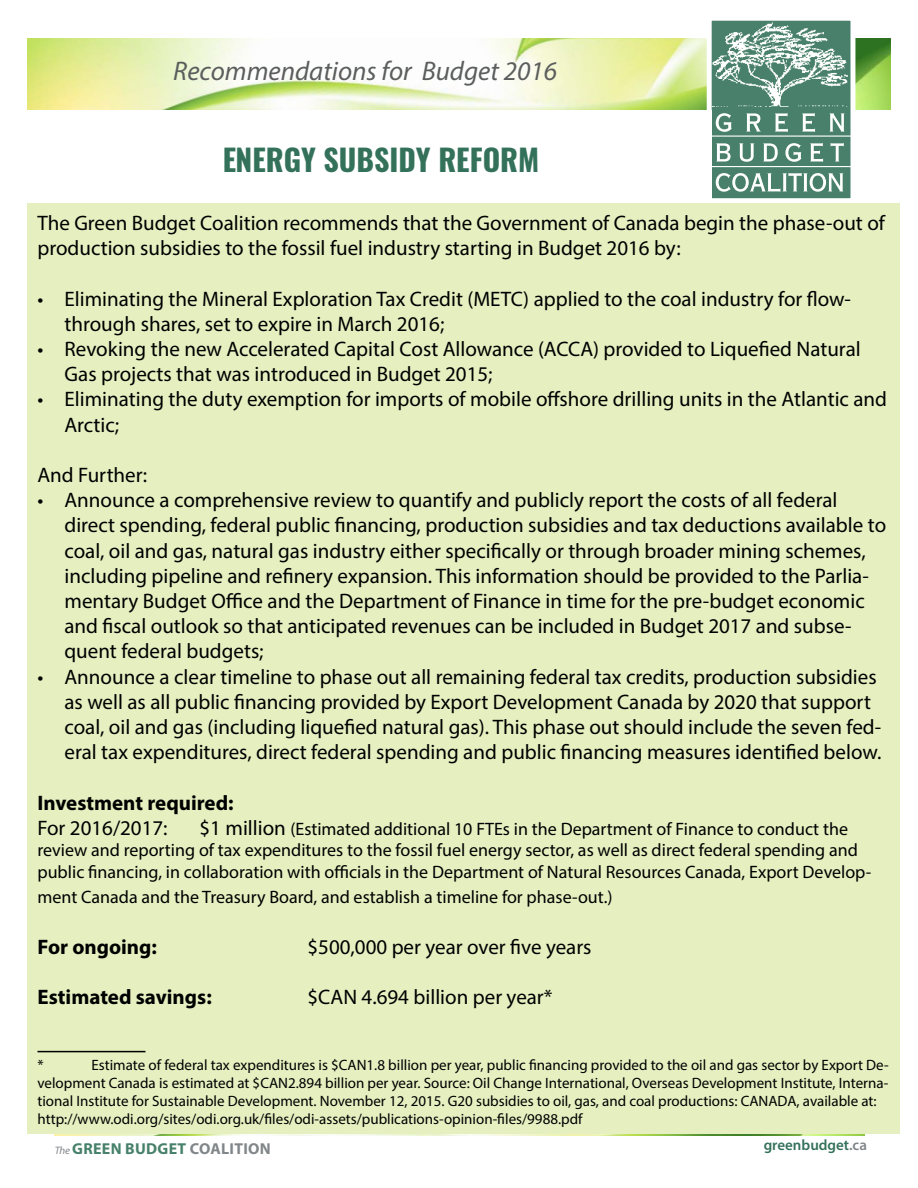
<style>
.page{position:relative;width:918px;height:1188px;background:#fff}
.page>*{position:absolute;margin:0;border:0;box-sizing:border-box;transform-origin:0 0}
.t1{font:700 30px "Oswald";color:#34715b}
.t2{font:italic 27px "Myriad Pro";color:#5c5e5e}
.t3{font:21px/25.2px "Myriad Pro";color:#000}
.t4{font:700 21px "Myriad Pro";color:#000}
.t5{font:18px/21.6px "Myriad Pro";color:#000}
.t6{font:700 15.9px "Myriad Pro";letter-spacing:.02em;color:#47816b}
.t7{font:15px/18px "Myriad Pro";color:#000}
.t8{font:600 15px "Myriad Pro";color:#34715b}
.s1{font-size:21px}
.s2{font-weight:400;font-style:italic;font-size:10.8px;color:#818689}
.s3{color:#818689}
</style>
<div class="page">
<img style="left:54px;top:1134px;width:810px;height:2px">
<img style="left:27px;top:38px;width:864px;height:71px">
<svg style="left:704px;top:20px;width:154px;height:184px"></svg>
<div style="left:27px;top:204px;width:873px;height:930px;background:#e5efc0"></div>
<hr style="left:38px;top:1051px;width:108px;height:1px;background:#000">
<p class="t2" style="left:173px;top:54px;width:385px">Recommendations for Budget 2016</p>
<h1 class="t1" style="left:222px;top:139px;width:319px">ENERGY SUBSIDY REFORM</h1>
<p class="t3" style="left:38px;top:210px;width:849px">The Green Budget Coalition recommends that the Government of Canada begin the phase-out of production subsidies to the fossil fuel industry starting in Budget 2016 by:</p>
<p class="t3" style="left:65px;top:286px;width:788px;text-indent:-27px">• Eliminating the Mineral Exploration Tax Credit (METC) applied to the coal industry for flow&shy;through shares, set to expire in March 2016;</p>
<p class="t3" style="left:65px;top:336px;width:798px;text-indent:-27px">• Revoking the new Accelerated Capital Cost Allowance (ACCA) provided to Liquefied Natural<br>Gas projects that was introduced in Budget 2015;</p>
<p class="t3" style="left:65px;top:386px;width:824px;text-indent:-27px">• Eliminating the duty exemption for imports of mobile offshore drilling units in the Atlantic and<br>Arctic;</p>
<p class="t3" style="left:38px;top:462px;width:111px">And Further:</p>
<p class="t3" style="left:65px;top:487px;width:823px;text-indent:-27px">• Announce a comprehensive review to quantify and publicly report the costs of all federal direct spending, federal public financing, production subsidies and tax deductions available to coal, oil and gas, natural gas industry either specifically or through broader mining schemes, including pipeline and refinery expansion. This information should be provided to the Parlia&shy;mentary Budget Office and the Department of Finance in time for the pre-budget economic and fiscal outlook so that anticipated revenues can be included in Budget 2017 and subse&shy;quent federal budgets;</p>
<p class="t3" style="left:65px;top:664px;width:818px;text-indent:-27px">• Announce a clear timeline to phase out all remaining federal tax credits, production subsidies as well as all public financing provided by Export Development Canada by 2020 that support coal, oil and gas (including liquefied natural gas). This phase out should include the seven fed&shy;eral tax expenditures, direct federal spending and public financing measures identified below.</p>
<p class="t4" style="left:37px;top:789px;width:198px">Investment required:</p>
<p class="t3" style="left:37px;top:815px;width:132px">For 2016/2017:</p>
<p class="t5" style="left:38px;top:818px;width:835px;text-indent:162px"><span class="s1">$1 million</span> (Estimated additional 10 FTEs in the Department of Finance to conduct the review and reporting of tax expenditures to the fossil fuel energy sector, as well as direct federal spending and public financing, in collaboration with officials in the Department of Natural Resources Canada, Export Develop-</p>
<p class="t5" style="left:38px;top:886px;width:577px">ment Canada and the Treasury Board, and establish a timeline for phase-out.)</p>
<p class="t4" style="left:38px;top:933px;width:121px">For ongoing:</p>
<p class="t3" style="left:307px;top:934px;width:286px">$500,000 per year over five years</p>
<p class="t4" style="left:38px;top:983px;width:176px">Estimated savings:</p>
<p class="t3" style="left:307px;top:984px;width:253px">$CAN 4.694 billion per year*<sup>1</sup></p>
<p class="t7" style="left:37px;top:1055px;width:853px;text-indent:54px">Estimate of federal tax expenditures is $CAN1.8 billion per year, public financing provided to the oil and gas sector by Export De&shy;velopment Canada is estimated at $CAN2.894 billion per year. Source: Oil Change International, Overseas Development Institute, Interna&shy;tional Institute for Sustainable Development. November 12, 2015. G20 subsidies to oil, gas, and coal productions: CANADA, available at: http://www.odi.org/sites/odi.org.uk/files/odi-assets/publications-opinion-files/9988.pdf</p>
<p class="t7" style="left:38px;top:1055px;width:8px">*</p>
<p class="t6" style="left:54px;top:1139px;width:218px"><span class="s2">The</span> GREEN BUDGET <span class="s3">COALITION</span></p>
<p class="t8" style="left:764px;top:1135px;width:105px">greenbudget<span class="s3">.ca</span></p>
</div>
